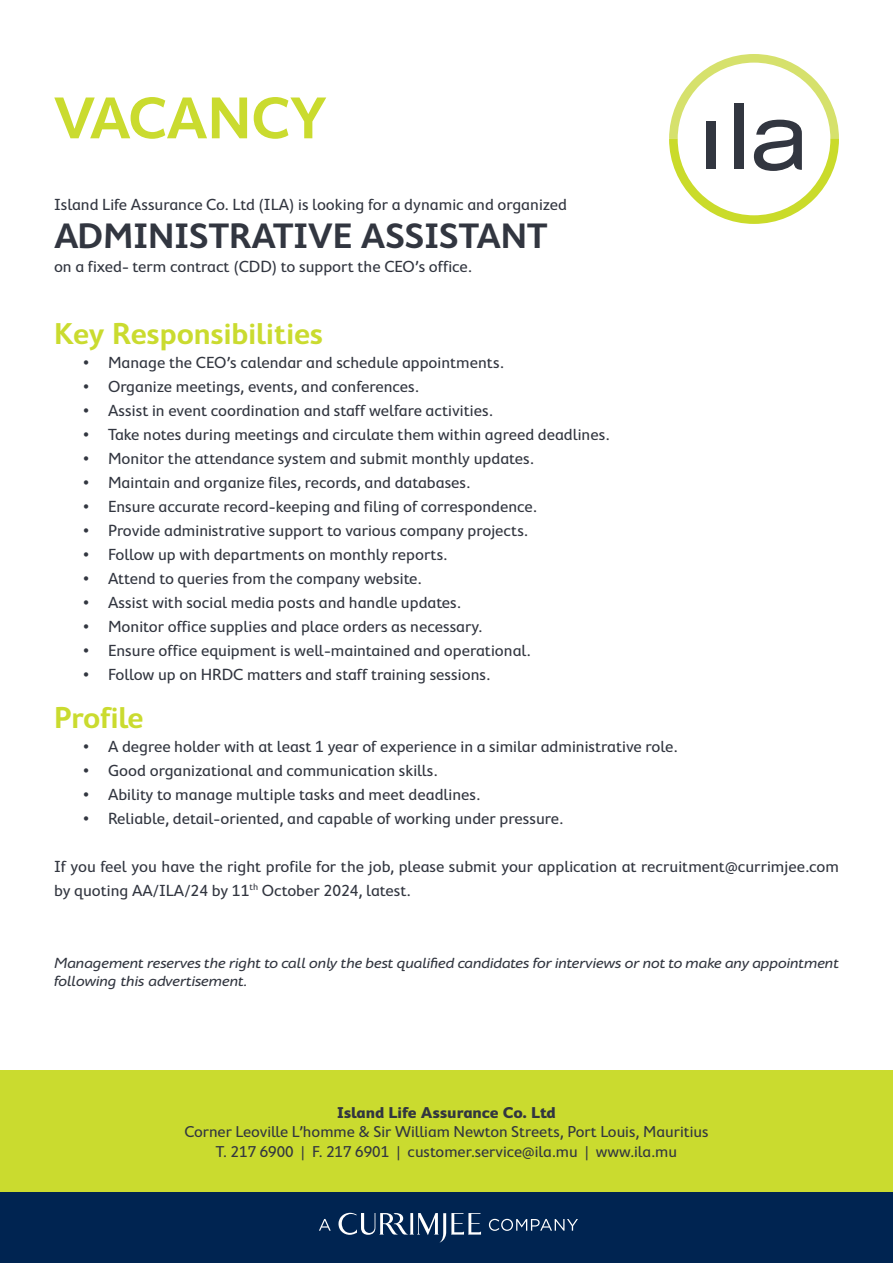
<style>
.page{position:relative;width:893px;height:1263px;background:#fff}
.page>*{position:absolute;margin:0;border:0;box-sizing:border-box;transform-origin:0 0}
.t1{font:600 60px "Cambridge";color:#cadb2f}
.t2{font:600 36px "Cambridge";color:#323640}
.t3{font:600 30.75px "Cambridge";color:#cadb2f}
.t4{font:16.35px/24px "Cambridge";color:#323640}
.t5{font:16.05px/19.2px "Cambridge";color:#323640;text-align:center}
.t6{font:700 16.05px "Cambridge";color:#323640}
.t7{font:15px/18px "Cambridge Round Exp It";color:#323640}
</style>
<div class="page">
<div style="left:0;top:1070px;width:893px;height:136px;background:#cadb2f"></div>
<div style="left:1px;top:1192px;width:892px;height:71px;background:#002451"></div>
<svg style="left:338px;top:1213px;width:143px;height:29px"></svg>
<svg style="left:319px;top:1219px;width:12px;height:12px"></svg>
<svg style="left:489px;top:1219px;width:89px;height:12px"></svg>
<svg style="left:669px;top:54px;width:170px;height:170px"></svg>
<h1 class="t1" style="left:54px;top:84px;width:274px">VACANCY</h1>
<p class="t4" style="left:54px;top:193px;width:515px">Island Life Assurance Co. Ltd (ILA) is looking for a dynamic and organized</p>
<h2 class="t2" style="left:54px;top:215px;width:495px">ADMINISTRATIVE ASSISTANT</h2>
<p class="t4" style="left:54px;top:254px;width:419px">on a fixed- term contract (CDD) to support the CEO’s office.</p>
<h3 class="t3" style="left:54px;top:316px;width:271px">Key Responsibilities</h3>
<p class="t4" style="left:83px;top:350px;width:422px">• Manage the CEO’s calendar and schedule appointments.</p>
<p class="t4" style="left:83px;top:374px;width:337px">• Organize meetings, events, and conferences.</p>
<p class="t4" style="left:83px;top:398px;width:411px">• Assist in event coordination and staff welfare activities.</p>
<p class="t4" style="left:83px;top:422px;width:528px">• Take notes during meetings and circulate them within agreed deadlines.</p>
<p class="t4" style="left:83px;top:446px;width:452px">• Monitor the attendance system and submit monthly updates.</p>
<p class="t4" style="left:83px;top:470px;width:389px">• Maintain and organize files, records, and databases.</p>
<p class="t4" style="left:83px;top:494px;width:455px">• Ensure accurate record-keeping and filing of correspondence.</p>
<p class="t4" style="left:83px;top:518px;width:447px">• Provide administrative support to various company projects.</p>
<p class="t4" style="left:83px;top:542px;width:366px">• Follow up with departments on monthly reports.</p>
<p class="t4" style="left:83px;top:566px;width:340px">• Attend to queries from the company website.</p>
<p class="t4" style="left:83px;top:590px;width:380px">• Assist with social media posts and handle updates.</p>
<p class="t4" style="left:83px;top:614px;width:401px">• Monitor office supplies and place orders as necessary.</p>
<p class="t4" style="left:83px;top:638px;width:449px">• Ensure office equipment is well-maintained and operational.</p>
<p class="t4" style="left:83px;top:662px;width:409px">• Follow up on HRDC matters and staff training sessions.</p>
<h3 class="t3" style="left:54px;top:700px;width:91px">Profile</h3>
<p class="t4" style="left:83px;top:734px;width:596px">• A degree holder with at least 1 year of experience in a similar administrative role.</p>
<p class="t4" style="left:83px;top:758px;width:356px">• Good organizational and communication skills.</p>
<p class="t4" style="left:83px;top:782px;width:399px">• Ability to manage multiple tasks and meet deadlines.</p>
<p class="t4" style="left:83px;top:806px;width:482px">• Reliable, detail-oriented, and capable of working under pressure.</p>
<p class="t4" style="left:54px;top:854px;width:786px">If you feel you have the right profile for the job, please submit your application at recruitment@currimjee.com by quoting AA/ILA/24 by 11<sup>th</sup> October 2024, latest.</p>
<p class="t7" style="left:54px;top:954px;width:786px">Management reserves the right to call only the best qualified candidates for interviews or not to make any appointment following this advertisement.</p>
<p class="t6" style="left:337px;top:1103px;width:220px">Island Life Assurance Co. Ltd</p>
<p class="t5" style="left:184px;top:1122px;width:526px">Corner Leoville L’homme &amp; Sir William Newton Streets, Port Louis, Mauritius<br>T. 217 6900 | F. 217 6901 | customer.service@ila.mu | www.ila.mu</p>
</div>
